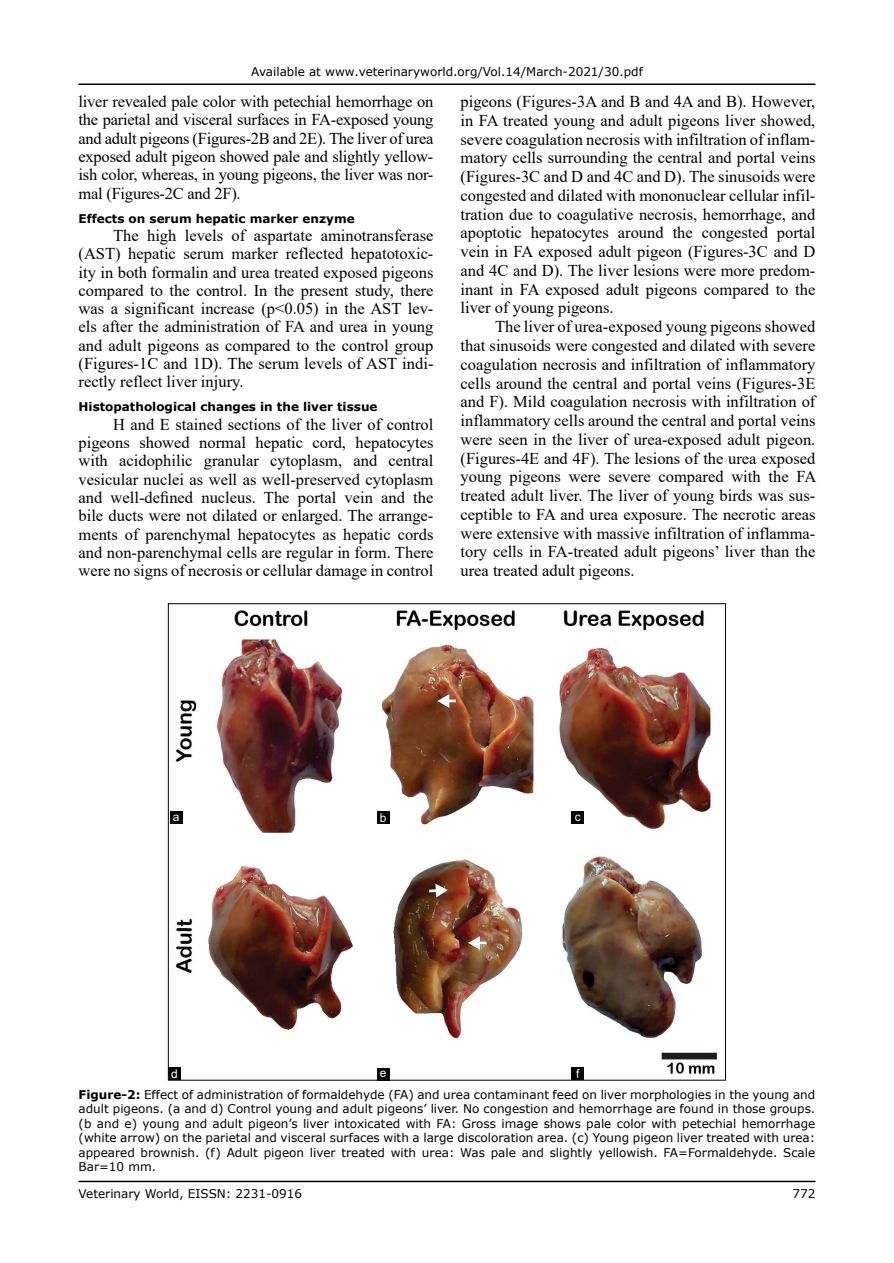
<style>
.page{position:relative;width:894px;height:1263px;background:#fff}
.page>*{position:absolute;margin:0;border:0;box-sizing:border-box;transform-origin:0 0}
.t1{font:16.5px/18.8px "Times New Roman";color:#000;text-align:justify}
.t2{font:12px/14.5px "Verdana";color:#000;text-align:justify}
.t3{font:700 12px "Verdana";color:#000}
.t4{font:12px "Arial";color:#fff}
.s1{font-weight:700}
</style>
<div class="page">
<hr style="left:78px;top:1180px;width:737px;height:2px;background:#000">
<hr style="left:78px;top:83px;width:737px;height:2px;background:#000">
<img style="left:175px;top:610px;width:542px;height:468px">
<div style="left:168px;top:1067px;width:13px;height:13px;background:#000"></div>
<div style="left:571px;top:811px;width:13px;height:13px;background:#000"></div>
<div style="left:377px;top:811px;width:12px;height:13px;background:#000"></div>
<div style="left:170px;top:811px;width:12px;height:13px;background:#000"></div>
<div style="left:571px;top:1067px;width:13px;height:13px;background:#000"></div>
<div style="left:376px;top:1067px;width:13px;height:13px;background:#000"></div>
<p class="t2" style="left:251px;top:64px;width:393px">Available at www.veterinaryworld.org/Vol.14/March-2021/30.pdf</p>
<p class="t1" style="left:78px;top:92px;width:356px;line-height:18.3px">liver revealed pale color with petechial hemorrhage on the parietal and visceral surfaces in FA-exposed young and adult pigeons (Figures-2B and 2E). The liver of urea exposed adult pigeon showed pale and slightly yellow&shy;ish color, whereas, in young pigeons, the liver was nor&shy;mal (Figures-2C and 2F).</p>
<p class="t3" style="left:78px;top:210px;width:277px">Effects on serum hepatic marker enzyme</p>
<p class="t1" style="left:78px;top:226px;width:356px;line-height:18.3px;text-indent:35px">The high levels of aspartate aminotransferase (AST) hepatic serum marker reflected hepatotoxic&shy;ity in both formalin and urea treated exposed pigeons compared to the control. In the present study, there was a significant increase (p&lt;0.05) in the AST lev&shy;els after the administration of FA and urea in young and adult pigeons as compared to the control group (Figures-1C and 1D). The serum levels of AST indi&shy;rectly reflect liver injury.</p>
<p class="t3" style="left:78px;top:398px;width:300px">Histopathological changes in the liver tissue</p>
<p class="t1" style="left:78px;top:414px;width:356px;line-height:18.3px;text-indent:35px">H and E stained sections of the liver of control pigeons showed normal hepatic cord, hepatocytes with acidophilic granular cytoplasm, and central vesicular nuclei as well as well-preserved cytoplasm and well-defined nucleus. The portal vein and the bile ducts were not dilated or enlarged. The arrange&shy;ments of parenchymal hepatocytes as hepatic cords and non-parenchymal cells are regular in form. There were no signs of necrosis or cellular damage in control</p>
<p class="t1" style="left:460px;top:92px;width:356px">pigeons (Figures-3A and B and 4A and B). However, in FA treated young and adult pigeons liver showed, severe coagulation necrosis with infiltration of inflam&shy;matory cells surrounding the central and portal veins (Figures-3C and D and 4C and D). The sinusoids were congested and dilated with mononuclear cellular infil&shy;tration due to coagulative necrosis, hemorrhage, and apoptotic hepatocytes around the congested portal vein in FA exposed adult pigeon (Figures-3C and D and 4C and D). The liver lesions were more predom&shy;inant in FA exposed adult pigeons compared to the liver of young pigeons.</p>
<p class="t1" style="left:460px;top:317px;width:357px;text-indent:35px">The liver of urea-exposed young pigeons showed that sinusoids were congested and dilated with severe coagulation necrosis and infiltration of inflammatory cells around the central and portal veins (Figures-3E and F). Mild coagulation necrosis with infiltration of inflammatory cells around the central and portal veins were seen in the liver of urea-exposed adult pigeon. (Figures-4E and 4F). The lesions of the urea exposed young pigeons were severe compared with the FA treated adult liver. The liver of young birds was sus&shy;ceptible to FA and urea exposure. The necrotic areas were extensive with massive infiltration of inflamma&shy;tory cells in FA-treated adult pigeons’ liver than the urea treated adult pigeons.</p>
<p class="t4" style="left:173px;top:808px;width:8px">a</p>
<p class="t4" style="left:380px;top:809px;width:8px">b</p>
<p class="t4" style="left:574px;top:808px;width:7px">c</p>
<p class="t4" style="left:171px;top:1065px;width:8px">d</p>
<p class="t4" style="left:380px;top:1064px;width:8px">e</p>
<p class="t4" style="left:575px;top:1065px;width:5px">f</p>
<p class="t2" style="left:78px;top:1086px;width:738px"><span class="s1">Figure-2:</span> Effect of administration of formaldehyde (FA) and urea contaminant feed on liver morphologies in the young and adult pigeons. (a and d) Control young and adult pigeons’ liver. No congestion and hemorrhage are found in those groups. (b and e) young and adult pigeon’s liver intoxicated with FA: Gross image shows pale color with petechial hemorrhage (white arrow) on the parietal and visceral surfaces with a large discoloration area. (c) Young pigeon liver treated with urea: appeared brownish. (f) Adult pigeon liver treated with urea: Was pale and slightly yellowish. FA=Formaldehyde. Scale Bar=10 mm.</p>
<p class="t2" style="left:78px;top:1186px;width:225px">Veterinary World, EISSN: 2231-0916</p>
<p class="t2" style="left:792px;top:1186px;width:24px">772</p>
</div>
